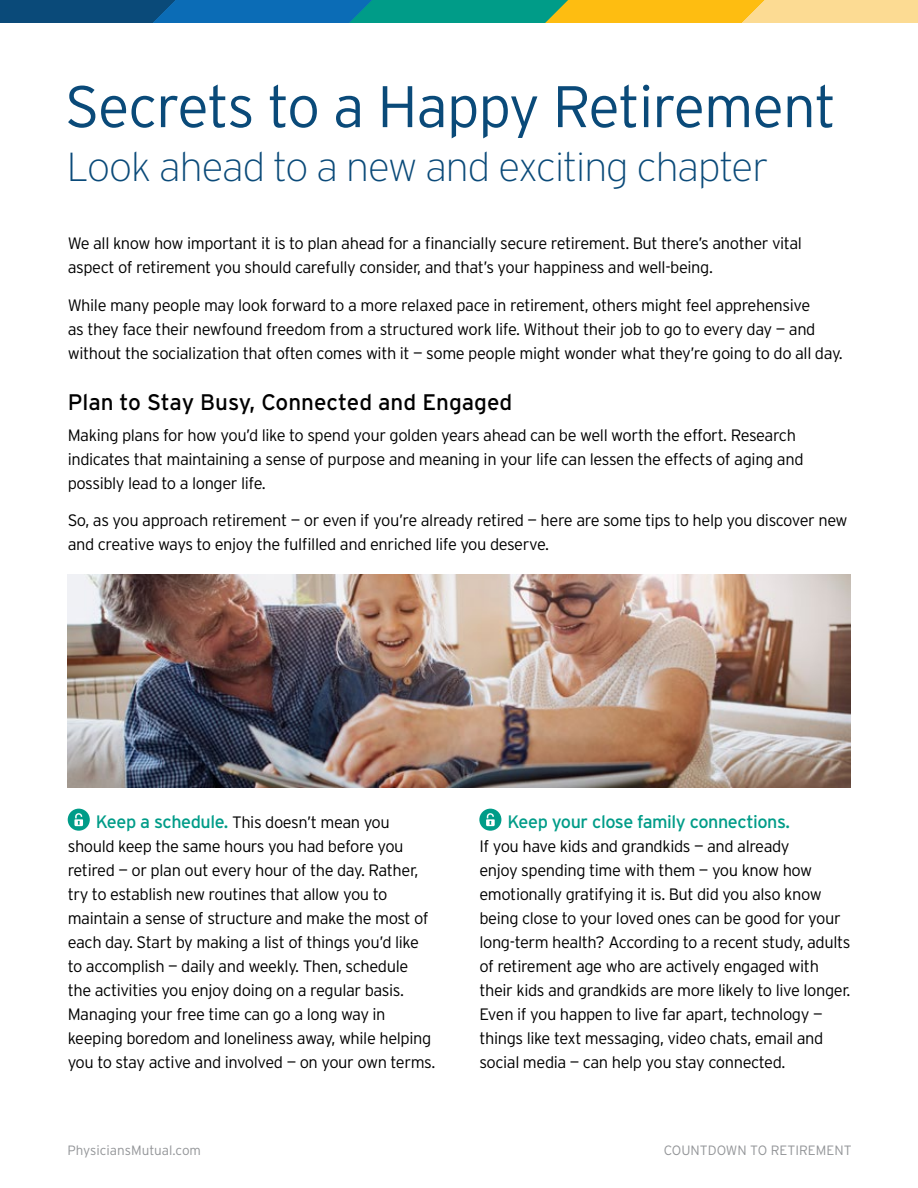
<style>
.page{position:relative;width:918px;height:1188px;background:#fff}
.page>*{position:absolute;margin:0;border:0;box-sizing:border-box;transform-origin:0 0}
.t1{font:300 58.5px "Interstate";letter-spacing:-.025em;color:#0a4a79}
.t2{font:200 40.5px "Interstate";letter-spacing:-.025em;color:#0a4a79}
.t3{font:22.5px "Interstate";color:#000}
.t4{font:18px "Interstate";letter-spacing:-.025em;color:#009c88}
.t5{font:300 16.5px/24px "Interstate";letter-spacing:-.025em;color:#000}
.t6{font:300 13.5px "Interstate";color:#939598}
.s1{font-weight:400;font-size:18px;color:#009c88}
</style>
<div class="page">
<div style="left:68px;top:809px;width:22px;height:22px;background:#009c88;border-radius:50%"></div>
<svg style="left:74px;top:813px;width:9px;height:13px"></svg>
<div style="left:479px;top:809px;width:22px;height:22px;background:#009c88;border-radius:50%"></div>
<svg style="left:486px;top:813px;width:9px;height:13px"></svg>
<svg style="left:0;top:0;width:918px;height:22px;background:#679577"></svg>
<img style="left:67px;top:574px;width:783px;height:213px">
<h1 class="t1" style="left:65px;top:71px;width:773px">Secrets to a Happy Retirement</h1>
<h2 class="t2" style="left:67px;top:142px;width:703px">Look ahead to a new and exciting chapter</h2>
<p class="t5" style="left:68px;top:232px;width:736px">We all know how important it is to plan ahead for a financially secure retirement. But there’s another vital aspect of retirement you should carefully consider, and that’s your happiness and well-being.</p>
<p class="t5" style="left:68px;top:293px;width:777px">While many people may look forward to a more relaxed pace in retirement, others might feel apprehensive<br>as they face their newfound freedom from a structured work life. Without their job to go to every day — and without the socialization that often comes with it — some people might wonder what they’re going to do all day.</p>
<h3 class="t3" style="left:68px;top:388px;width:446px">Plan to Stay Busy, Connected and Engaged</h3>
<p class="t5" style="left:68px;top:423px;width:737px">Making plans for how you’d like to spend your golden years ahead can be well worth the effort. Research indicates that maintaining a sense of purpose and meaning in your life can lessen the effects of aging and possibly lead to a longer life.</p>
<p class="t5" style="left:68px;top:508px;width:781px">So, as you approach retirement — or even if you’re already retired — here are some tips to help you discover new and creative ways to enjoy the fulfilled and enriched life you deserve.</p>
<p class="t5" style="left:68px;top:810px;width:369px;text-indent:28px"><span class="s1">Keep a schedule.</span> This doesn’t mean you should keep the same hours you had before you retired — or plan out every hour of the day. Rather, try to establish new routines that allow you to maintain a sense of structure and make the most of each day. Start by making a list of things you’d like to accomplish — daily and weekly. Then, schedule the activities you enjoy doing on a regular basis.<br>Managing your free time can go a long way in keeping boredom and loneliness away, while helping you to stay active and involved — on your own terms.</p>
<p class="t4" style="left:508px;top:810px;width:284px">Keep your close family connections.</p>
<p class="t5" style="left:479px;top:834px;width:373px">If you have kids and grandkids — and already<br>enjoy spending time with them — you know how emotionally gratifying it is. But did you also know being close to your loved ones can be good for your long-term health? According to a recent study, adults of retirement age who are actively engaged with their kids and grandkids are more likely to live longer.<br>Even if you happen to live far apart, technology — things like text messaging, video chats, email and social media — can help you stay connected.</p>
<p class="t6" style="left:68px;top:1142px;width:135px">PhysiciansMutual.com</p>
<p class="t6" style="left:664px;top:1142px;width:189px">COUNTDOWN TO RETIREMENT</p>
</div>
